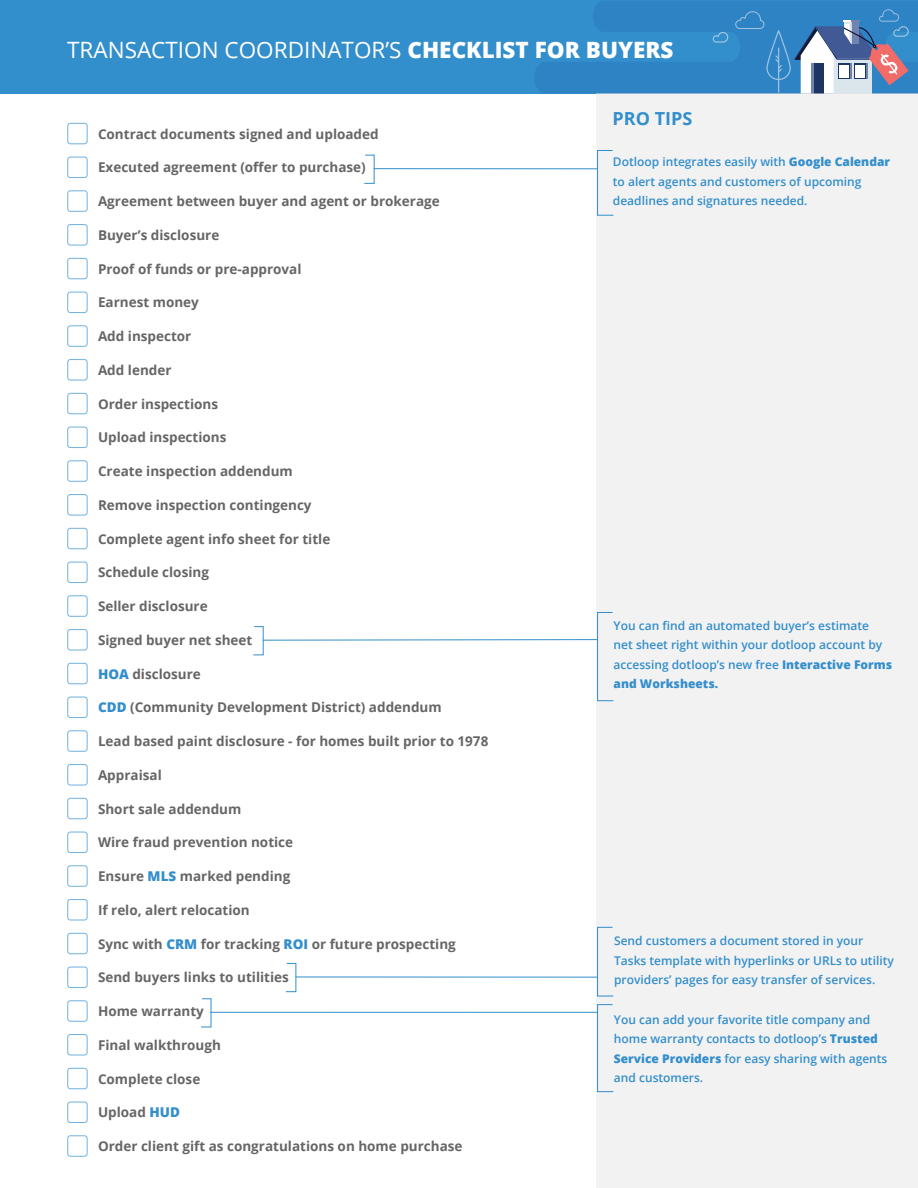
<style>
.page{position:relative;width:918px;height:1188px;background:#fff}
.page>*{position:absolute;margin:0;border:0;box-sizing:border-box;transform-origin:0 0}
.t1{font:22.5px "Open Sans";color:#fff}
.t2{font:700 18px "Open Sans";color:#338ecc}
.t3{font:700 13.5px "Open Sans";color:#676666}
.t4{font:600 12px/19.5px "Open Sans";color:#338ecc}
.s1{font-weight:800}
.s2{font-weight:800;color:#338ecc}
</style>
<div class="page">
<div style="left:67px;top:123px;width:21px;height:21px;border:1px solid #70b1e1;border-radius:3px"></div>
<div style="left:67px;top:157px;width:21px;height:21px;border:1px solid #70b1e1;border-radius:3px"></div>
<div style="left:67px;top:190px;width:21px;height:22px;border:1px solid #70b1e1;border-radius:3px"></div>
<div style="left:67px;top:224px;width:21px;height:21px;border:1px solid #70b1e1;border-radius:3px"></div>
<div style="left:67px;top:258px;width:21px;height:21px;border:1px solid #70b1e1;border-radius:3px"></div>
<div style="left:67px;top:292px;width:21px;height:21px;border:1px solid #70b1e1;border-radius:3px"></div>
<div style="left:67px;top:325px;width:21px;height:22px;border:1px solid #70b1e1;border-radius:3px"></div>
<div style="left:67px;top:359px;width:21px;height:21px;border:1px solid #70b1e1;border-radius:3px"></div>
<div style="left:67px;top:393px;width:21px;height:21px;border:1px solid #70b1e1;border-radius:3px"></div>
<div style="left:67px;top:427px;width:21px;height:21px;border:1px solid #70b1e1;border-radius:3px"></div>
<div style="left:67px;top:460px;width:21px;height:22px;border:1px solid #70b1e1;border-radius:3px"></div>
<div style="left:67px;top:494px;width:21px;height:21px;border:1px solid #70b1e1;border-radius:3px"></div>
<div style="left:67px;top:528px;width:21px;height:21px;border:1px solid #70b1e1;border-radius:3px"></div>
<div style="left:67px;top:562px;width:21px;height:21px;border:1px solid #70b1e1;border-radius:3px"></div>
<div style="left:67px;top:595px;width:21px;height:22px;border:1px solid #70b1e1;border-radius:3px"></div>
<div style="left:67px;top:629px;width:21px;height:21px;border:1px solid #70b1e1;border-radius:3px"></div>
<div style="left:67px;top:663px;width:21px;height:21px;border:1px solid #70b1e1;border-radius:3px"></div>
<div style="left:67px;top:697px;width:21px;height:21px;border:1px solid #70b1e1;border-radius:3px"></div>
<div style="left:67px;top:730px;width:21px;height:22px;border:1px solid #70b1e1;border-radius:3px"></div>
<div style="left:67px;top:764px;width:21px;height:21px;border:1px solid #70b1e1;border-radius:3px"></div>
<div style="left:67px;top:798px;width:21px;height:21px;border:1px solid #70b1e1;border-radius:3px"></div>
<div style="left:67px;top:832px;width:21px;height:21px;border:1px solid #70b1e1;border-radius:3px"></div>
<div style="left:67px;top:865px;width:21px;height:22px;border:1px solid #70b1e1;border-radius:3px"></div>
<div style="left:67px;top:899px;width:21px;height:21px;border:1px solid #70b1e1;border-radius:3px"></div>
<div style="left:67px;top:933px;width:21px;height:21px;border:1px solid #70b1e1;border-radius:3px"></div>
<div style="left:67px;top:967px;width:21px;height:21px;border:1px solid #70b1e1;border-radius:3px"></div>
<div style="left:67px;top:1000px;width:21px;height:22px;border:1px solid #70b1e1;border-radius:3px"></div>
<div style="left:67px;top:1034px;width:21px;height:21px;border:1px solid #70b1e1;border-radius:3px"></div>
<div style="left:67px;top:1068px;width:21px;height:21px;border:1px solid #70b1e1;border-radius:3px"></div>
<div style="left:67px;top:1102px;width:21px;height:21px;border:1px solid #70b1e1;border-radius:3px"></div>
<div style="left:67px;top:1135px;width:21px;height:22px;border:1px solid #70b1e1;border-radius:3px"></div>
<div style="left:0;top:0;width:918px;height:94px;background:#338ecc"></div>
<svg style="left:535px;top:1px;width:383px;height:93px"></svg>
<div style="left:596px;top:94px;width:322px;height:1094px;background:#f2f2f2"></div>
<svg style="left:597px;top:927px;width:17px;height:70px"></svg>
<svg style="left:597px;top:150px;width:17px;height:66px"></svg>
<svg style="left:597px;top:1004px;width:17px;height:88px"></svg>
<svg style="left:364px;top:154px;width:11px;height:30px"></svg>
<hr style="left:374px;top:168px;width:223px;height:1px;background:#338ecc">
<svg style="left:253px;top:612px;width:361px;height:89px"></svg>
<svg style="left:286px;top:963px;width:11px;height:29px"></svg>
<hr style="left:296px;top:977px;width:301px;height:1px;background:#338ecc">
<svg style="left:201px;top:998px;width:11px;height:30px"></svg>
<hr style="left:211px;top:1012px;width:386px;height:1px;background:#338ecc">
<h1 class="t1" style="left:67px;top:35px;width:608px">TRANSACTION COORDINATOR’S <span class="s1">CHECKLIST FOR BUYERS</span></h1>
<p class="t3" style="left:98px;top:124px;width:282px">Contract documents signed and uploaded</p>
<p class="t3" style="left:98px;top:158px;width:269px">Executed agreement (offer to purchase)</p>
<p class="t3" style="left:98px;top:192px;width:343px">Agreement between buyer and agent or brokerage</p>
<p class="t3" style="left:98px;top:225px;width:123px">Buyer’s disclosure</p>
<p class="t3" style="left:98px;top:259px;width:205px">Proof of funds or pre-approval</p>
<p class="t3" style="left:98px;top:293px;width:102px">Earnest money</p>
<p class="t3" style="left:98px;top:327px;width:95px">Add inspector</p>
<p class="t3" style="left:98px;top:360px;width:75px">Add lender</p>
<p class="t3" style="left:98px;top:394px;width:122px">Order inspections</p>
<p class="t3" style="left:98px;top:428px;width:130px">Upload inspections</p>
<p class="t3" style="left:98px;top:462px;width:196px">Create inspection addendum</p>
<p class="t3" style="left:98px;top:495px;width:215px">Remove inspection contingency</p>
<p class="t3" style="left:98px;top:529px;width:234px">Complete agent info sheet for title</p>
<p class="t3" style="left:98px;top:563px;width:112px">Schedule closing</p>
<p class="t3" style="left:98px;top:597px;width:111px">Seller disclosure</p>
<p class="t3" style="left:98px;top:630px;width:156px">Signed buyer net sheet</p>
<p class="t3" style="left:98px;top:664px;width:104px"><span class="s2">HOA</span> disclosure</p>
<p class="t3" style="left:98px;top:698px;width:345px"><span class="s2">CDD</span> (Community Development District) addendum</p>
<p class="t3" style="left:98px;top:732px;width:392px">Lead based paint disclosure - for homes built prior to 1978</p>
<p class="t3" style="left:98px;top:765px;width:65px">Appraisal</p>
<p class="t3" style="left:98px;top:799px;width:145px">Short sale addendum</p>
<p class="t3" style="left:98px;top:833px;width:197px">Wire fraud prevention notice</p>
<p class="t3" style="left:98px;top:867px;width:194px">Ensure <span class="s2">MLS</span> marked pending</p>
<p class="t3" style="left:98px;top:900px;width:153px">If relo, alert relocation</p>
<p class="t3" style="left:98px;top:934px;width:359px">Sync with <span class="s2">CRM</span> for tracking <span class="s2">ROI</span> or future prospecting</p>
<p class="t3" style="left:98px;top:968px;width:192px">Send buyers links to utilities</p>
<p class="t3" style="left:98px;top:1002px;width:107px">Home warranty</p>
<p class="t3" style="left:98px;top:1035px;width:124px">Final walkthrough</p>
<p class="t3" style="left:98px;top:1069px;width:104px">Complete close</p>
<p class="t3" style="left:98px;top:1103px;width:83px">Upload <span class="s2">HUD</span></p>
<p class="t3" style="left:98px;top:1137px;width:366px">Order client gift as congratulations on home purchase</p>
<h2 class="t2" style="left:612px;top:105px;width:81px">PRO TIPS</h2>
<p class="t4" style="left:613px;top:152px;width:279px">Dotloop integrates easily with <span class="s1">Google Calendar </span>to alert agents and customers of upcoming deadlines and signatures needed.</p>
<p class="t4" style="left:614px;top:615px;width:280px">You can find an automated buyer’s estimate<br>net sheet right within your dotloop account by accessing dotloop’s new free <span class="s1">Interactive Forms and Worksheets.</span></p>
<p class="t4" style="left:614px;top:931px;width:281px">Send customers a document stored in your<br>Tasks template with hyperlinks or URLs to utility providers’ pages for easy transfer of services.</p>
<p class="t4" style="left:614px;top:1009px;width:275px">You can add your favorite title company and home warranty contacts to dotloop’s <span class="s1">Trusted Service Providers</span> for easy sharing with agents and customers.</p>
</div>
